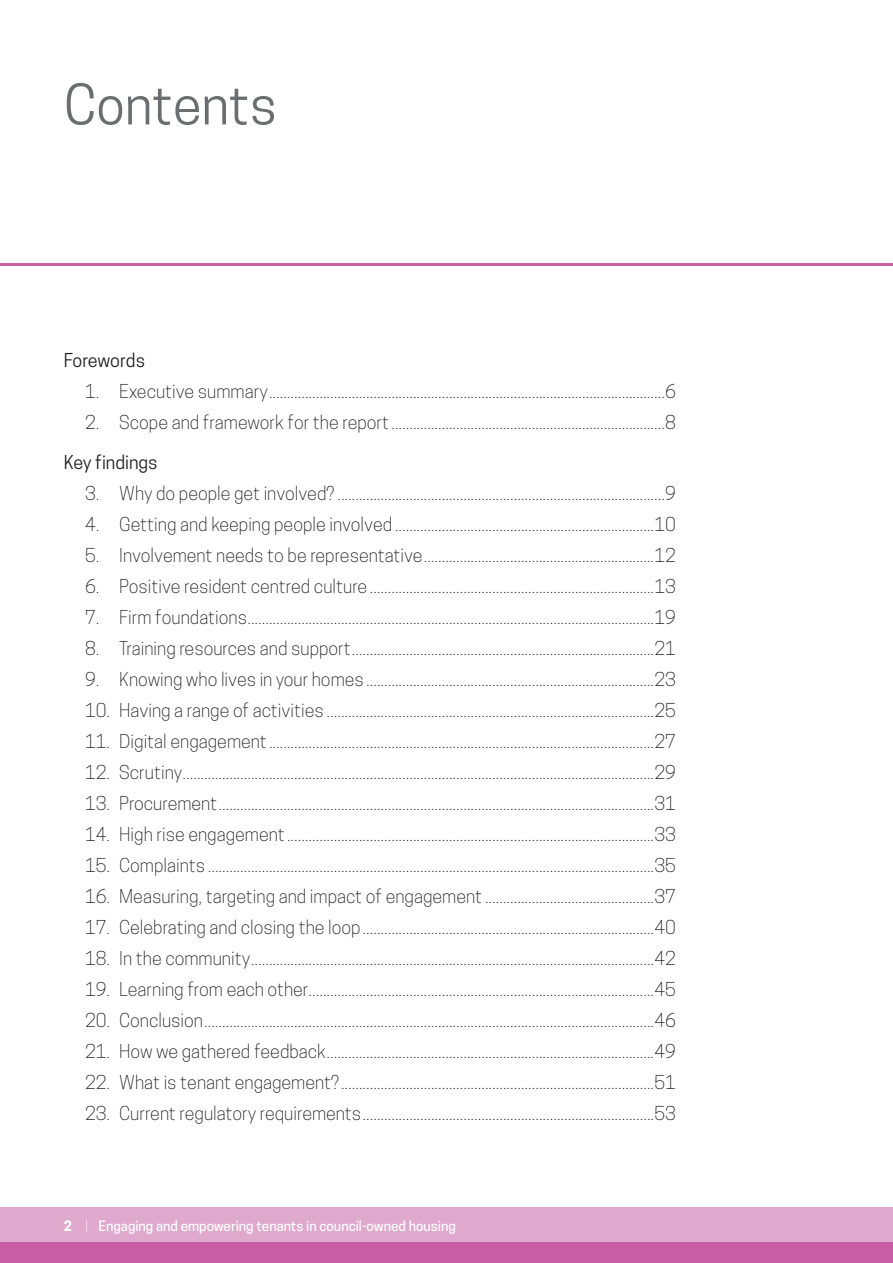
<style>
.page{position:relative;width:893px;height:1263px;background:#fff}
.page>*{position:absolute;margin:0;border:0;box-sizing:border-box;transform-origin:0 0}
._04-Headder{font:52.5px "Cooper Hewitt";color:#6c6d70}
.contents_2{font:300 18px "Cooper Hewitt";color:#231f20}
.t1{font:18px "Cooper Hewitt";color:#231f20}
.t2{font:500 13.5px "Cooper Hewitt";color:#fff}
.s1{font-weight:700}
.s2{font-weight:300}
</style>
<div class="page">
<div style="left:0;top:1242px;width:893px;height:21px;background:#c85da3"></div>
<div style="left:0;top:1208px;width:893px;height:34px;background:#dfa9cd"></div>
<hr style="left:0;top:263px;width:893px;height:3px;background:#ca63a6">
<p class="_04-Headder" style="left:64px;top:74px;width:215px">Contents</p>
<p class="t1" style="left:64px;top:350px;width:83px">Forewords</p>
<p class="contents_2" style="left:85px;top:381px;width:593px">1. Executive summary..............................................................................................................6</p>
<p class="contents_2" style="left:85px;top:412px;width:593px">2. Scope and framework for the report............................................................................8</p>
<p class="t1" style="left:64px;top:451px;width:95px">Key findings</p>
<p class="contents_2" style="left:85px;top:482px;width:593px">3. Why do people get involved? ...........................................................................................9</p>
<p class="contents_2" style="left:85px;top:513px;width:593px">4. Getting and keeping people involved ........................................................................10</p>
<p class="contents_2" style="left:85px;top:544px;width:593px">5. Involvement needs to be representative................................................................12</p>
<p class="contents_2" style="left:85px;top:575px;width:593px">6. Positive resident centred culture ...............................................................................13</p>
<p class="contents_2" style="left:85px;top:606px;width:593px">7. Firm foundations.................................................................................................................19</p>
<p class="contents_2" style="left:85px;top:637px;width:593px">8. Training resources and support....................................................................................21</p>
<p class="contents_2" style="left:85px;top:668px;width:593px">9. Knowing who lives in your homes................................................................................23</p>
<p class="contents_2" style="left:85px;top:699px;width:593px">10. Having a range of activities ...........................................................................................25</p>
<p class="contents_2" style="left:85px;top:730px;width:593px">11. Digital engagement...........................................................................................................27</p>
<p class="contents_2" style="left:85px;top:761px;width:593px">12. Scrutiny...................................................................................................................................29</p>
<p class="contents_2" style="left:85px;top:792px;width:593px">13. Procurement.........................................................................................................................31</p>
<p class="contents_2" style="left:85px;top:823px;width:593px">14. High rise engagement......................................................................................................33</p>
<p class="contents_2" style="left:85px;top:854px;width:593px">15. Complaints ............................................................................................................................35</p>
<p class="contents_2" style="left:85px;top:885px;width:593px">16. Measuring, targeting and impact of engagement ...............................................37</p>
<p class="contents_2" style="left:85px;top:916px;width:593px">17. Celebrating and closing the loop.................................................................................40</p>
<p class="contents_2" style="left:85px;top:947px;width:593px">18. In the community................................................................................................................42</p>
<p class="contents_2" style="left:85px;top:978px;width:593px">19. Learning from each other................................................................................................45</p>
<p class="contents_2" style="left:85px;top:1009px;width:593px">20. Conclusion.............................................................................................................................46</p>
<p class="contents_2" style="left:85px;top:1040px;width:593px">21. How we gathered feedback...........................................................................................49</p>
<p class="contents_2" style="left:85px;top:1072px;width:593px">22. What is tenant engagement?.......................................................................................51</p>
<p class="contents_2" style="left:85px;top:1103px;width:593px">23. Current regulatory requirements.................................................................................53</p>
<p class="t2" style="left:64px;top:1218px;width:394px"><span class="s1">2</span> <span class="s2">|</span> Engaging and empowering tenants in council-owned housing</p>
</div>
